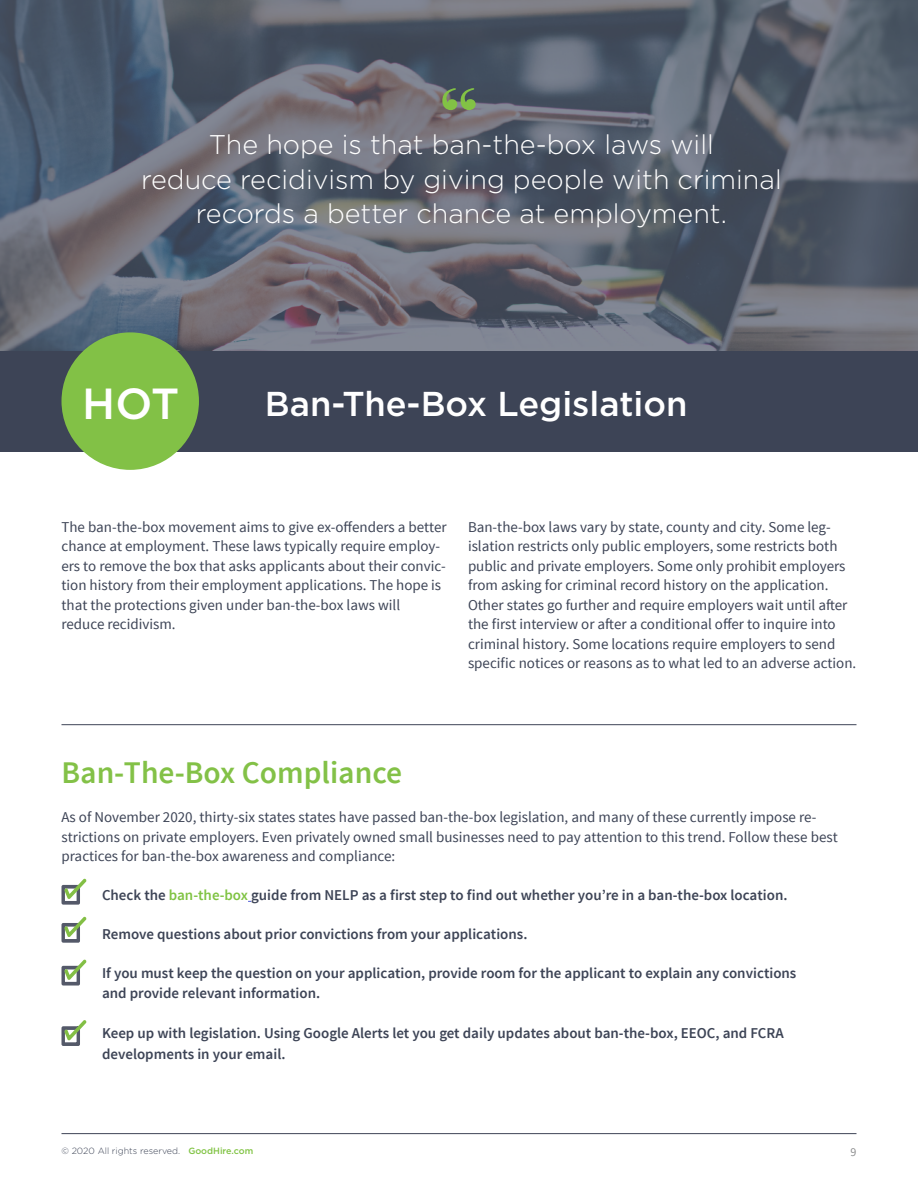
<style>
.page{position:relative;width:918px;height:1188px;background:#fff}
.page>*{position:absolute;margin:0;border:0;box-sizing:border-box;transform-origin:0 0}
.t1{font:500 43.5px "Gotham";color:#fff}
.t2{font:500 34.5px "Gotham";color:#fff}
.t3{font:600 31.5px "Source Sans Pro";color:#83c147}
.t4{font:300 27px/34.5px "Gotham";color:#fff;text-align:center}
.t5{font:15px/19.5px "Source Sans Pro";color:#3d4456}
.t6{font:600 15px/19.5px "Source Sans Pro";color:#3d4456}
.t7{font:12px "Source Sans Pro";color:#8d8e8f}
.t8{font:300 9px "Gotham";color:#3d4456}
.s1{color:#80c343}
.s2{font-weight:500;color:#80c343}
</style>
<div class="page">
<hr style="left:62px;top:1133px;width:794px;height:1px;background:#3e4456">
<svg style="left:0;top:0;width:918px;height:351px;background:#5e6471"></svg>
<div style="left:0;top:351px;width:918px;height:101px;background:#3d4456"></div>
<hr style="left:62px;top:724px;width:794px;height:1px;background:#3e4456">
<div style="left:61px;top:332px;width:138px;height:138px;background:#82c146;border-radius:50%"></div>
<svg style="left:62px;top:878px;width:25px;height:27px"></svg>
<svg style="left:62px;top:916px;width:25px;height:27px"></svg>
<svg style="left:62px;top:959px;width:25px;height:27px"></svg>
<svg style="left:62px;top:1020px;width:25px;height:26px"></svg>
<svg style="left:442px;top:88px;width:34px;height:22px"></svg>
<h3 class="t4" style="left:141px;top:127px;width:642px">The hope is that ban-the-box laws will<br>reduce recidivism by giving people with criminal records a better chance at employment.</h3>
<h1 class="t1" style="left:82px;top:375px;width:99px">HOT</h1>
<h2 class="t2" style="left:265px;top:381px;width:424px">Ban-The-Box Legislation</h2>
<p class="t5" style="left:62px;top:517px;width:387px">The ban-the-box movement aims to give ex-offenders a better chance at employment. These laws typically require employ&shy;ers to remove the box that asks applicants about their convic&shy;tion history from their employment applications. The hope is that the protections given under ban-the-box laws will reduce recidivism.</p>
<p class="t5" style="left:468px;top:517px;width:390px">Ban-the-box laws vary by state, county and city. Some leg&shy;islation restricts only public employers, some restricts both public and private employers. Some only prohibit employers from asking for criminal record history on the application.<br>Other states go further and require employers wait until after the first interview or after a conditional offer to inquire into criminal history. Some locations require employers to send specific notices or reasons as to what led to an adverse action.</p>
<h3 class="t3" style="left:62px;top:753px;width:342px">Ban-The-Box Compliance</h3>
<p class="t5" style="left:62px;top:808px;width:778px">As of November 2020, thirty-six states states have passed ban-the-box legislation, and many of these currently impose re&shy;strictions on private employers. Even privately owned small businesses need to pay attention to this trend. Follow these best practices for ban-the-box awareness and compliance:</p>
<p class="t6" style="left:102px;top:886px;width:687px">Check the <span class="s1">ban-the-box</span> guide from NELP as a first step to find out whether you’re in a ban-the-box location.</p>
<p class="t6" style="left:102px;top:925px;width:427px">Remove questions about prior convictions from your applications.</p>
<p class="t6" style="left:102px;top:964px;width:696px">If you must keep the question on your application, provide room for the applicant to explain any convictions and provide relevant information.</p>
<p class="t6" style="left:102px;top:1023px;width:683px;line-height:21px">Keep up with legislation. Using Google Alerts let you get daily updates about ban-the-box, EEOC, and FCRA developments in your email.</p>
<p class="t8" style="left:62px;top:1145px;width:193px">© 2020 All rights reserved. <span class="s2">GoodHire.com</span></p>
<p class="t7" style="left:851px;top:1144px;width:7px">9</p>
</div>
